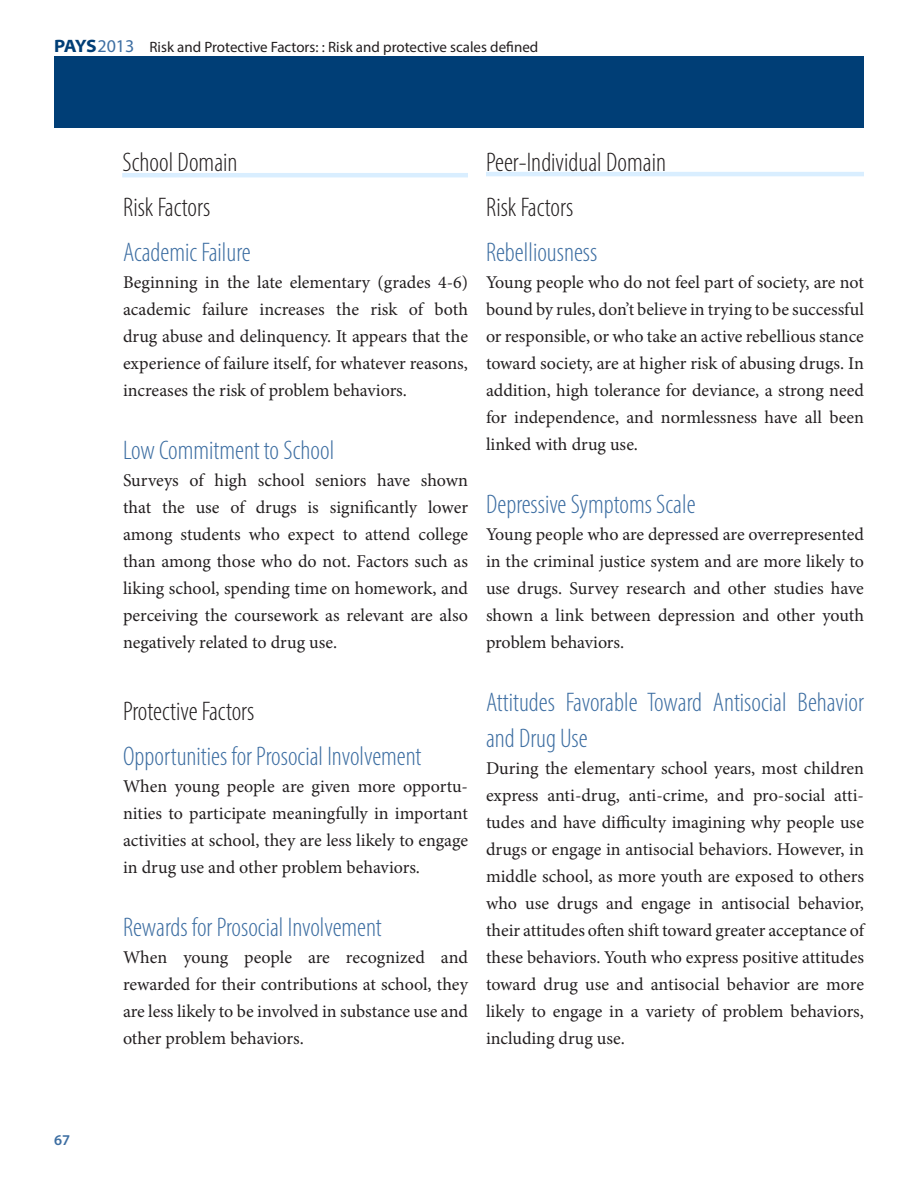
<style>
.page{position:relative;width:918px;height:1188px;background:#fff}
.page>*{position:absolute;margin:0;border:0;box-sizing:border-box;transform-origin:0 0}
.t1{font:300 condensed 27px/36px "Myriad Pro";color:#3d6ea2}
.t2{font:300 condensed 27px "Myriad Pro";color:#231f20}
.t3{font:18px/27px "Minion Pro";letter-spacing:-.005em;color:#231f20;text-align:justify}
.t4{font:15px "Myriad Pro";color:#231f20}
.t5{font:600 15px "Myriad Pro";color:#3d6ea2}
.s1{font-weight:700;font-stretch:semi-expanded;font-size:18px;color:#003e76}
.s2{font-size:18px;color:#3d6ea2}
</style>
<div class="page">
<div style="left:54px;top:56px;width:810px;height:72px;background:#003e76"></div>
<hr style="left:122px;top:173px;width:346px;height:4px;background:#d9eeff">
<hr style="left:486px;top:172px;width:378px;height:4px;background:#d9eeff">
<p class="t4" style="left:54px;top:37px;width:486px"><span class="s1">PAYS</span><span class="s2">2013</span> Risk and Protective Factors: : Risk and protective scales defined</p>
<h1 class="t2" style="left:122px;top:146px;width:117px">School Domain</h1>
<h1 class="t2" style="left:486px;top:146px;width:181px">Peer-Individual Domain</h1>
<p class="t5" style="left:54px;top:1131px;width:18px">67</p>
<h1 class="t2" style="left:123px;top:191px;width:89px">Risk Factors</h1>
<h1 class="t1" style="left:123px;top:234px;width:129px">Academic Failure</h1>
<p class="t3" style="left:123px;top:269px;width:347px">Beginning in the late elementary (grades 4-6) academic failure increases the risk of both drug abuse and delinquency. It appears that the experience of failure itself, for whatever reasons, increases the risk of problem behaviors.</p>
<h1 class="t1" style="left:123px;top:432px;width:213px">Low Commitment to School</h1>
<p class="t3" style="left:123px;top:467px;width:347px">Surveys of high school seniors have shown that the use of drugs is significantly lower among students who expect to attend college than among those who do not. Factors such as liking school, spending time on homework, and perceiving the coursework as relevant are also negatively related to drug use.</p>
<h1 class="t2" style="left:123px;top:695px;width:133px">Protective Factors</h1>
<h1 class="t1" style="left:123px;top:738px;width:300px">Opportunities for Prosocial Involvement</h1>
<p class="t3" style="left:123px;top:773px;width:347px">When young people are given more opportu&shy;nities to participate meaningfully in important activities at school, they are less likely to engage in drug use and other problem behaviors.</p>
<h1 class="t1" style="left:123px;top:909px;width:260px">Rewards for Prosocial Involvement</h1>
<p class="t3" style="left:123px;top:944px;width:347px">When young people are recognized and rewarded for their contributions at school, they are less likely to be involved in substance use and other problem behaviors.</p>
<h1 class="t2" style="left:486px;top:191px;width:89px">Risk Factors</h1>
<h1 class="t1" style="left:486px;top:234px;width:113px">Rebelliousness</h1>
<p class="t3" style="left:486px;top:269px;width:380px">Young people who do not feel part of society, are not bound by rules, don’t believe in trying to be successful or responsible, or who take an active rebellious stance toward society, are at higher risk of abusing drugs. In addition, high tolerance for deviance, a strong need for independence, and normlessness have all been linked with drug use.</p>
<h1 class="t1" style="left:486px;top:486px;width:211px">Depressive Symptoms Scale</h1>
<p class="t3" style="left:486px;top:521px;width:380px">Young people who are depressed are overrepresented in the criminal justice system and are more likely to use drugs. Survey research and other studies have shown a link between depression and other youth problem behaviors.</p>
<h1 class="t1" style="left:486px;top:684px;width:379px">Attitudes Favorable Toward Antisocial Behavior and Drug Use</h1>
<p class="t3" style="left:486px;top:755px;width:380px">During the elementary school years, most children express anti-drug, anti-crime, and pro-social atti&shy;tudes and have difficulty imagining why people use drugs or engage in antisocial behaviors. However, in middle school, as more youth are exposed to others who use drugs and engage in antisocial behavior, their attitudes often shift toward greater acceptance of these behaviors. Youth who express positive attitudes toward drug use and antisocial behavior are more likely to engage in a variety of problem behaviors, including drug use.</p>
</div>
